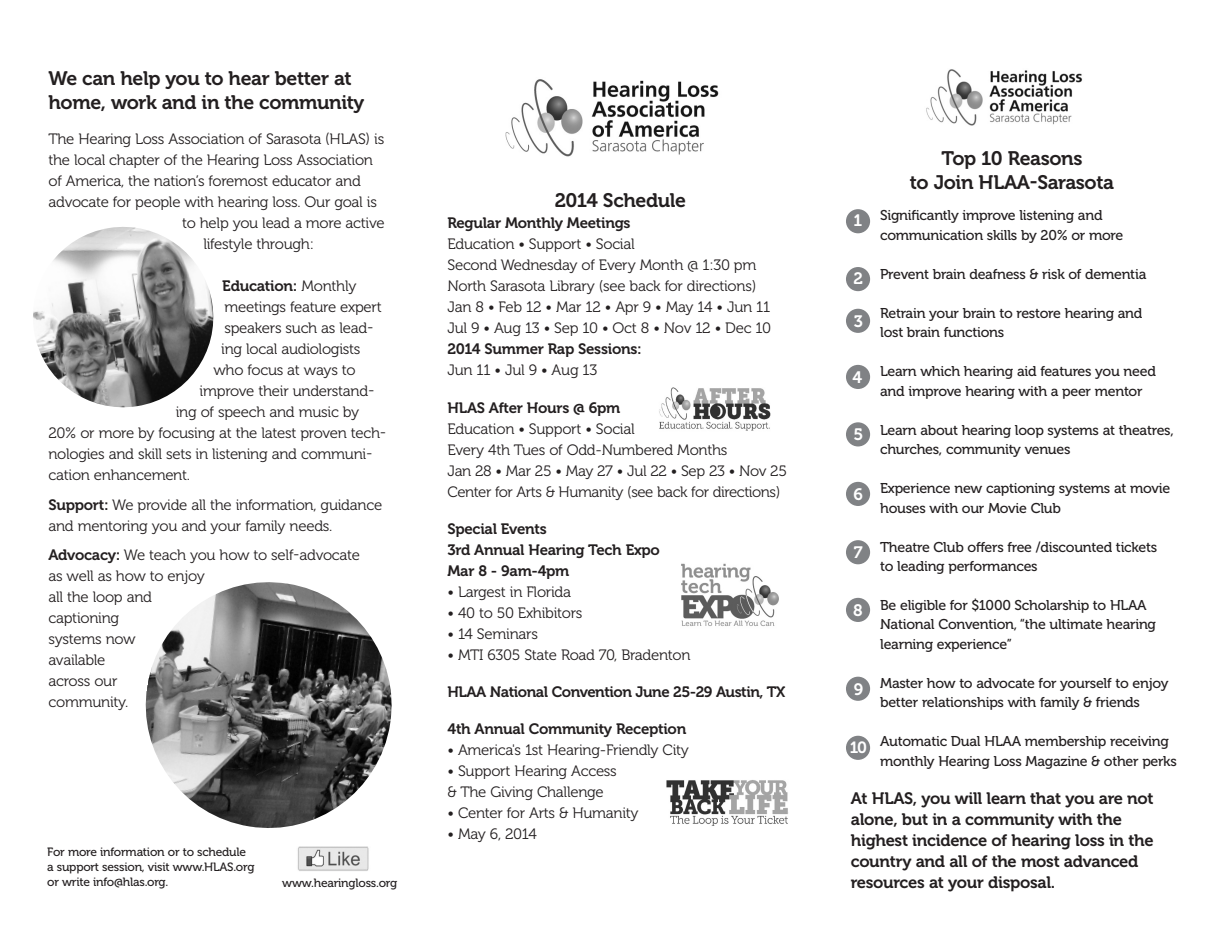
<style>
.page{position:relative;width:1215px;height:945px;background:#fff}
.page>*{position:absolute;margin:0;border:0;box-sizing:border-box;transform-origin:0 0}
.t1{font:19.5px/24px "Museo 700";letter-spacing:-.02em;color:#231f20}
.t2{font:16.5px/21px "Museo 700";letter-spacing:-.02em;color:#231f20}
.t3{font:16.5px "Museo 700";color:#fff}
.t4{font:16.2px "Museo 700";color:#fff}
.t5{font:15px/21px "Museo 300";letter-spacing:-.02em;color:#231f20}
.t6{font:15px/21px "Museo 700";letter-spacing:-.02em;color:#231f20}
.t7{font:14.1px/19.5px "Museo 500";letter-spacing:-.02em;color:#231f20}
.t8{font:12px/15px "Museo 500";letter-spacing:-.02em;color:#231f20}
.s1{font-family:"Museo 300"}
.s2{font-family:"Museo 700"}
</style>
<div class="page">
<img style="left:505px;top:79px;width:214px;height:78px">
<img style="left:666px;top:780px;width:122px;height:46px">
<img style="left:297px;top:847px;width:72px;height:24px">
<img style="left:926px;top:69px;width:157px;height:57px">
<div style="left:846px;top:209px;width:24px;height:24px;background:#808285;border-radius:50%"></div>
<div style="left:846px;top:267px;width:24px;height:24px;background:#808285;border-radius:50%"></div>
<div style="left:846px;top:309px;width:24px;height:24px;background:#808285;border-radius:50%"></div>
<div style="left:846px;top:365px;width:24px;height:24px;background:#808285;border-radius:50%"></div>
<div style="left:846px;top:422px;width:24px;height:24px;background:#808285;border-radius:50%"></div>
<div style="left:846px;top:482px;width:24px;height:24px;background:#808285;border-radius:50%"></div>
<div style="left:846px;top:540px;width:24px;height:24px;background:#808285;border-radius:50%"></div>
<div style="left:846px;top:598px;width:24px;height:24px;background:#808285;border-radius:50%"></div>
<div style="left:846px;top:677px;width:24px;height:24px;background:#808285;border-radius:50%"></div>
<div style="left:846px;top:736px;width:24px;height:24px;background:#808285;border-radius:50%"></div>
<img style="left:659px;top:387px;width:112px;height:44px">
<img style="left:33px;top:227px;width:181px;height:181px">
<img style="left:145px;top:582px;width:247px;height:246px">
<img style="left:681px;top:563px;width:98px;height:64px">
<h1 class="t1" style="left:48px;top:68px;width:317px">We can help you to hear better at home, work and in the community</h1>
<p class="t5" style="left:48px;top:130px;width:337px">The Hearing Loss Association of Sarasota (HLAS) is</p>
<p class="t5" style="left:48px;top:151px;width:326px">the local chapter of the Hearing Loss Association</p>
<p class="t5" style="left:48px;top:172px;width:314px">of America, the nation’s foremost educator and</p>
<p class="t5" style="left:48px;top:193px;width:330px">advocate for people with hearing loss. Our goal is</p>
<p class="t5" style="left:182px;top:214px;width:204px">to help you lead a more active</p>
<p class="t5" style="left:203px;top:235px;width:112px">lifestyle through:</p>
<p class="t6" style="left:222px;top:277px;width:136px">Education: <span class="s1">Monthly</span></p>
<p class="t5" style="left:225px;top:298px;width:159px">meetings feature expert</p>
<p class="t5" style="left:224px;top:319px;width:151px">speakers such as lead-</p>
<p class="t5" style="left:221px;top:340px;width:141px">ing local audiologists</p>
<p class="t5" style="left:213px;top:361px;width:144px">who focus at ways to</p>
<p class="t5" style="left:200px;top:382px;width:176px">improve their understand-</p>
<p class="t5" style="left:176px;top:403px;width:185px">ing of speech and music by</p>
<p class="t5" style="left:48px;top:424px;width:339px">20% or more by focusing at the latest proven tech-</p>
<p class="t5" style="left:48px;top:445px;width:326px">nologies and skill sets in listening and communi-</p>
<p class="t5" style="left:48px;top:466px;width:143px">cation enhancement.</p>
<p class="t5" style="left:48px;top:495px;width:335px"><span class="s2">Support:</span> We provide all the information, guidance and mentoring you and your family needs.</p>
<p class="t5" style="left:48px;top:546px;width:313px"><span class="s2">Advocacy:</span> We teach you how to self-advocate as well as how to enjoy<br>all the loop and<br>captioning<br>systems now<br>available<br>across our<br>community.</p>
<p class="t8" style="left:47px;top:846px;width:209px">For more information or to schedule a support session, visit www.HLAS.org or write info@hlas.org.</p>
<p class="t8" style="left:282px;top:877px;width:116px">www.hearingloss.org</p>
<h1 class="t1" style="left:555px;top:190px;width:133px">2014 Schedule</h1>
<p class="t6" style="left:447px;top:214px;width:185px">Regular Monthly Meetings</p>
<p class="t5" style="left:447px;top:235px;width:325px">Education • Support • Social<br>Second Wednesday of Every Month @ 1:30 pm North Sarasota Library (see back for directions)<br>Jan 8 • Feb 12 • Mar 12 • Apr 9 • May 14 • Jun 11<br>Jul 9 • Aug 13 • Sep 10 • Oct 8 • Nov 12 • Dec 10</p>
<p class="t6" style="left:447px;top:340px;width:196px">2014 Summer Rap Sessions:</p>
<p class="t5" style="left:447px;top:361px;width:151px">Jun 11 • Jul 9 • Aug 13</p>
<p class="t6" style="left:447px;top:398px;width:174px">HLAS After Hours @ 6pm</p>
<p class="t5" style="left:447px;top:419px;width:341px">Education • Support • Social<br>Every 4th Tues of Odd-Numbered Months<br>Jan 28 • Mar 25 • May 27 • Jul 22 • Sep 23 • Nov 25<br>Center for Arts &amp; Humanity (see back for directions)</p>
<p class="t6" style="left:447px;top:520px;width:214px">Special Events<br>3rd Annual Hearing Tech Expo<br>Mar 8 - 9am-4pm</p>
<p class="t5" style="left:447px;top:583px;width:125px">• Largest in Florida</p>
<p class="t5" style="left:447px;top:604px;width:137px">• 40 to 50 Exhibitors</p>
<p class="t5" style="left:447px;top:625px;width:92px">• 14 Seminars</p>
<p class="t5" style="left:447px;top:646px;width:245px">• MTI 6305 State Road 70, Bradenton</p>
<p class="t6" style="left:447px;top:683px;width:339px">HLAA National Convention June 25-29 Austin, TX</p>
<p class="t6" style="left:447px;top:720px;width:240px">4th Annual Community Reception</p>
<p class="t5" style="left:447px;top:741px;width:243px">• America's 1st Hearing-Friendly City</p>
<p class="t5" style="left:447px;top:762px;width:171px">• Support Hearing Access &amp; The Giving Challenge</p>
<p class="t5" style="left:447px;top:804px;width:193px">• Center for Arts &amp; Humanity</p>
<p class="t5" style="left:447px;top:825px;width:91px">• May 6, 2014</p>
<h1 class="t1" style="left:910px;top:148px;width:206px;text-align:center">Top 10 Reasons<br>to Join HLAA-Sarasota</h1>
<p class="t7" style="left:880px;top:207px;width:245px">Significantly improve listening and communication skills by 20% or more</p>
<p class="t7" style="left:880px;top:266px;width:268px">Prevent brain deafness &amp; risk of dementia</p>
<p class="t7" style="left:880px;top:304px;width:264px">Retrain your brain to restore hearing and lost brain functions</p>
<p class="t7" style="left:880px;top:363px;width:277px">Learn which hearing aid features you need and improve hearing with a peer mentor</p>
<p class="t7" style="left:880px;top:421px;width:295px">Learn about hearing loop systems at theatres, churches, community venues</p>
<p class="t7" style="left:880px;top:480px;width:292px">Experience new captioning systems at movie houses with our Movie Club</p>
<p class="t7" style="left:880px;top:538px;width:279px">Theatre Club offers free /discounted tickets to leading performances</p>
<p class="t7" style="left:880px;top:597px;width:277px">Be eligible for $1000 Scholarship to HLAA<br>National Convention, “the ultimate hearing learning experience”</p>
<p class="t7" style="left:880px;top:675px;width:290px">Master how to advocate for yourself to enjoy better relationships with family &amp; friends</p>
<p class="t7" style="left:880px;top:733px;width:298px">Automatic Dual HLAA membership receiving monthly Hearing Loss Magazine &amp; other perks</p>
<p class="t3" style="left:854px;top:214px;width:10px">1</p>
<p class="t3" style="left:854px;top:272px;width:11px">2</p>
<p class="t3" style="left:854px;top:315px;width:11px">3</p>
<p class="t3" style="left:853px;top:371px;width:11px">4</p>
<p class="t3" style="left:854px;top:429px;width:11px">5</p>
<p class="t3" style="left:853px;top:488px;width:11px">6</p>
<p class="t3" style="left:854px;top:546px;width:10px">7</p>
<p class="t3" style="left:853px;top:604px;width:11px">8</p>
<p class="t3" style="left:854px;top:683px;width:11px">9</p>
<p class="t4" style="left:850px;top:742px;width:19px">10</p>
<p class="t2" style="left:851px;top:790px;width:304px">At HLAS, you will learn that you are not alone, but in a community with the highest incidence of hearing loss in the country and all of the most advanced resources at your disposal.</p>
</div>
